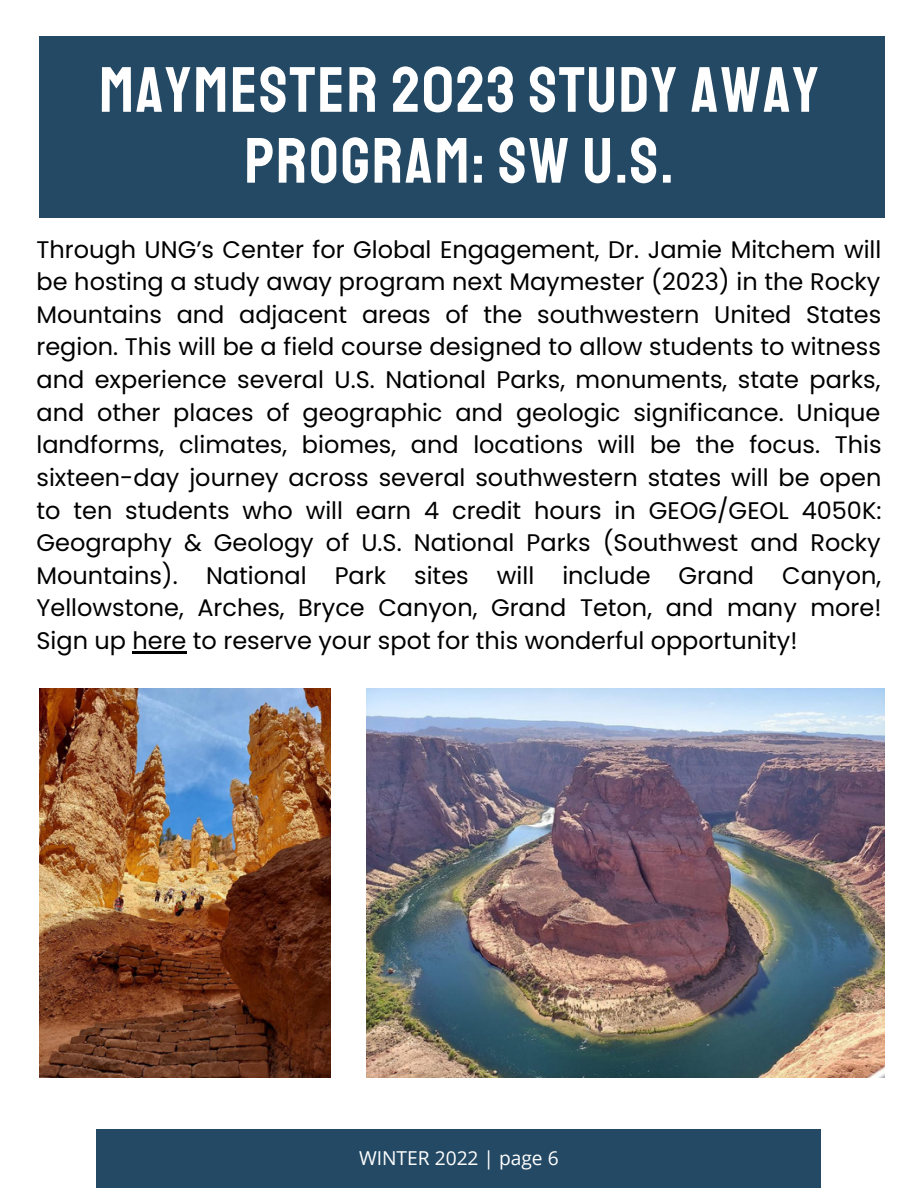
<style>
.page{position:relative;width:918px;height:1188px;background:#fff}
.page>*{position:absolute;margin:0;border:0;box-sizing:border-box;transform-origin:0 0}
.t1{font:64.2px/70.8px "Staatliches";letter-spacing:.035em;color:#fff;text-align:center}
.t2{font:24px/32.7px "Poppins";color:#000;text-align:justify}
.t3{font:19.2px "Open Sans";color:#fff}
</style>
<div class="page">
<div style="left:96px;top:1129px;width:725px;height:59px;background:#244964"></div>
<div style="left:39px;top:37px;width:845px;height:181px;background:#244964"></div>
<img style="left:366px;top:688px;width:519px;height:389px">
<img style="left:39px;top:688px;width:292px;height:389px">
<hr style="left:132px;top:651px;width:54px;height:3px;background:#000">
<h1 class="t1" style="left:99px;top:56px;width:721px">MAYMESTER 2023 STUDY AWAY<br>PROGRAM: SW U.S.</h1>
<p class="t2" style="left:36px;top:233px;width:847px">Through UNG’s Center for Global Engagement, Dr. Jamie Mitchem will be hosting a study away program next Maymester (2023) in the Rocky Mountains and adjacent areas of the southwestern United States region. This will be a field course designed to allow students to witness and experience several U.S. National Parks, monuments, state parks, and other places of geographic and geologic significance. Unique landforms, climates, biomes, and locations will be the focus. This sixteen-day journey across several southwestern states will be open to ten students who will earn 4 credit hours in GEOG/GEOL 4050K:<br>Geography &amp; Geology of U.S. National Parks (Southwest and Rocky Mountains). National Park sites will include Grand Canyon, Yellowstone, Arches, Bryce Canyon, Grand Teton, and many more!<br>Sign up here to reserve your spot for this wonderful opportunity!</p>
<p class="t3" style="left:359px;top:1144px;width:201px">WINTER 2022 | page 6</p>
</div>
